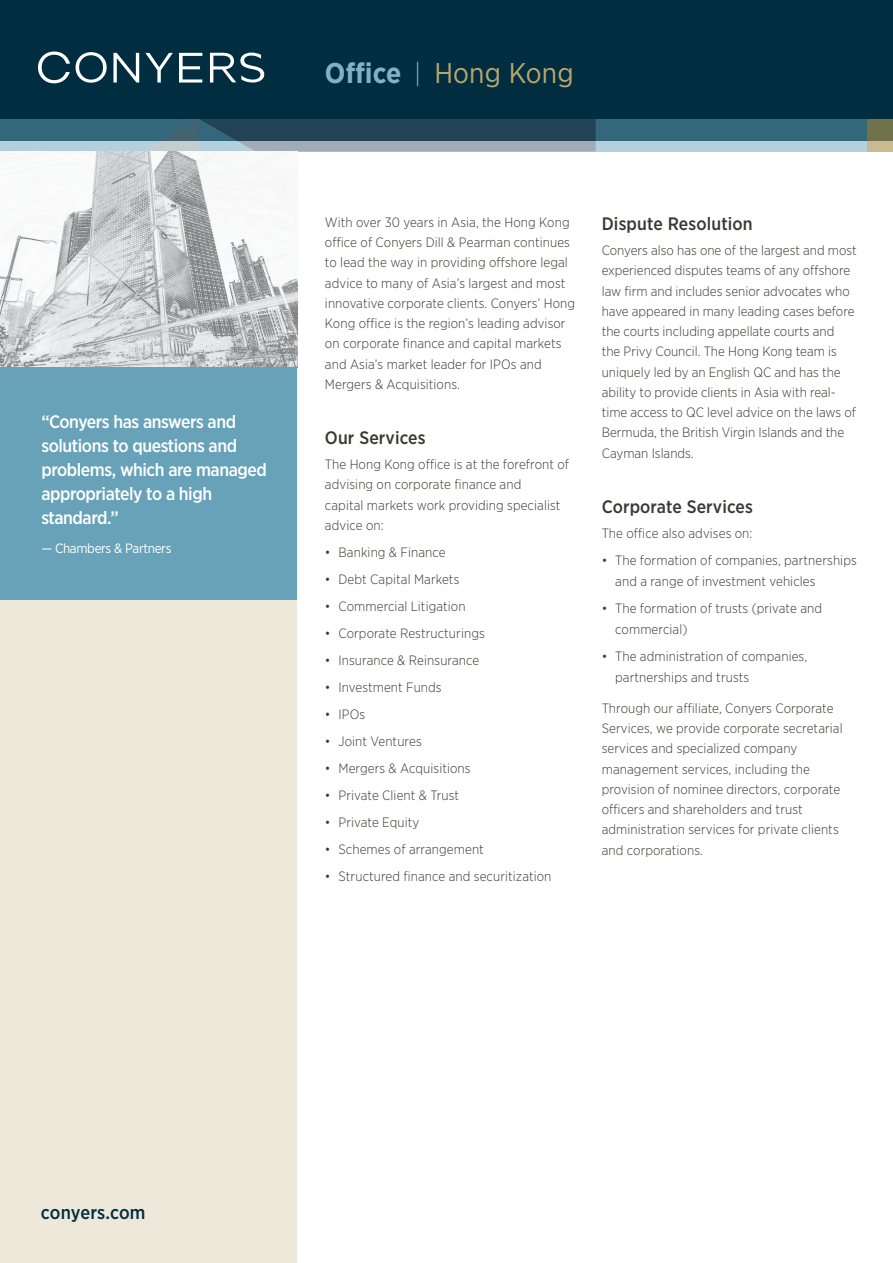
<style>
.page{position:relative;width:893px;height:1263px;background:#fff}
.page>*{position:absolute;margin:0;border:0;box-sizing:border-box;transform-origin:0 0}
.t1{font:28.5px "Gotham Narrow";letter-spacing:.005em;color:#baa76f}
.t2{font:500 18.75px "Gotham Narrow";letter-spacing:.005em;color:#012d40}
.t3{font:500 18px/24px "Gotham Narrow";letter-spacing:-.025em;color:#fff}
.t4{font:500 18px "Gotham Narrow";letter-spacing:.005em;color:#3b3734}
.t5{font:300 13.5px/20.2px "Gotham Narrow";letter-spacing:.005em;color:#3b3734}
.t6{font:13.5px "Gotham Narrow";letter-spacing:-.025em;color:#fff}
.s1{font-weight:700;color:#84b0c4}
.s2{font-weight:300;font-size:27px;color:#84b0c4}
</style>
<div class="page">
<div style="left:0;top:0;width:893px;height:141px;background:#012d40"></div>
<svg style="left:0;top:119px;width:867px;height:32px;background:#5b879a"></svg>
<svg style="left:142px;top:119px;width:454px;height:32px;background:#4e6979"></svg>
<svg style="left:867px;top:119px;width:26px;height:32px"></svg>
<svg style="left:76px;top:52px;width:31px;height:31px"></svg>
<svg style="left:113px;top:53px;width:26px;height:30px"></svg>
<svg style="left:179px;top:53px;width:23px;height:30px"></svg>
<svg style="left:210px;top:53px;width:54px;height:30px"></svg>
<svg style="left:145px;top:53px;width:28px;height:30px"></svg>
<svg style="left:38px;top:52px;width:32px;height:31px"></svg>
<div style="left:0;top:367px;width:297px;height:896px;background:#eee8db"></div>
<img style="left:0;top:151px;width:297px;height:216px">
<div style="left:0;top:367px;width:297px;height:233px;background:#67a2b9"></div>
<h3 class="t3" style="left:41px;top:410px;width:227px">“Conyers has answers and solutions to questions and problems, which are managed appropriately to a high standard.”</h3>
<p class="t6" style="left:41px;top:540px;width:132px">— Chambers &amp; Partners</p>
<h1 class="t1" style="left:325px;top:55px;width:250px"><span class="s1">Office</span> <span class="s2">|</span> Hong Kong</h1>
<p class="t5" style="left:325px;top:212px;width:252px">With over 30 years in Asia, the Hong Kong office of Conyers Dill &amp; Pearman continues to lead the way in providing offshore legal advice to many of Asia’s largest and most innovative corporate clients. Conyers’ Hong Kong office is the region’s leading advisor on corporate finance and capital markets and Asia’s market leader for IPOs and Mergers &amp; Acquisitions.</p>
<h3 class="t4" style="left:325px;top:427px;width:102px">Our Services</h3>
<p class="t5" style="left:325px;top:454px;width:246px">The Hong Kong office is at the forefront of advising on corporate finance and<br>capital markets work providing specialist advice on:</p>
<p class="t5" style="left:325px;top:542px;width:122px">• Banking &amp; Finance</p>
<p class="t5" style="left:325px;top:569px;width:136px">• Debt Capital Markets</p>
<p class="t5" style="left:325px;top:596px;width:142px">• Commercial Litigation</p>
<p class="t5" style="left:325px;top:623px;width:161px">• Corporate Restructurings</p>
<p class="t5" style="left:325px;top:650px;width:156px">• Insurance &amp; Reinsurance</p>
<p class="t5" style="left:325px;top:677px;width:118px">• Investment Funds</p>
<p class="t5" style="left:325px;top:704px;width:42px">• IPOs</p>
<p class="t5" style="left:325px;top:731px;width:98px">• Joint Ventures</p>
<p class="t5" style="left:325px;top:758px;width:147px">• Mergers &amp; Acquisitions</p>
<p class="t5" style="left:325px;top:785px;width:136px">• Private Client &amp; Trust</p>
<p class="t5" style="left:325px;top:812px;width:96px">• Private Equity</p>
<p class="t5" style="left:325px;top:839px;width:160px">• Schemes of arrangement</p>
<p class="t5" style="left:325px;top:866px;width:228px">• Structured finance and securitization</p>
<h3 class="t4" style="left:602px;top:213px;width:152px">Dispute Resolution</h3>
<p class="t5" style="left:602px;top:240px;width:256px">Conyers also has one of the largest and most experienced disputes teams of any offshore law firm and includes senior advocates who have appeared in many leading cases before the courts including appellate courts and<br>the Privy Council. The Hong Kong team is uniquely led by an English QC and has the ability to provide clients in Asia with real&shy;time access to QC level advice on the laws of Bermuda, the British Virgin Islands and the Cayman Islands.</p>
<h3 class="t4" style="left:602px;top:495px;width:153px">Corporate Services</h3>
<p class="t5" style="left:602px;top:523px;width:152px">The office also advises on:</p>
<p class="t5" style="left:615px;top:549px;width:243px;line-height:21px;text-indent:-14px">• The formation of companies, partnerships and a range of investment vehicles</p>
<p class="t5" style="left:615px;top:597px;width:208px;line-height:21px;text-indent:-14px">• The formation of trusts (private and commercial)</p>
<p class="t5" style="left:615px;top:645px;width:193px;line-height:21px;text-indent:-14px">• The administration of companies, partnerships and trusts</p>
<p class="t5" style="left:602px;top:697px;width:242px">Through our affiliate, Conyers Corporate Services, we provide corporate secretarial services and specialized company management services, including the provision of nominee directors, corporate officers and shareholders and trust administration services for private clients and corporations.</p>
<h2 class="t2" style="left:41px;top:1200px;width:106px">conyers.com</h2>
</div>
